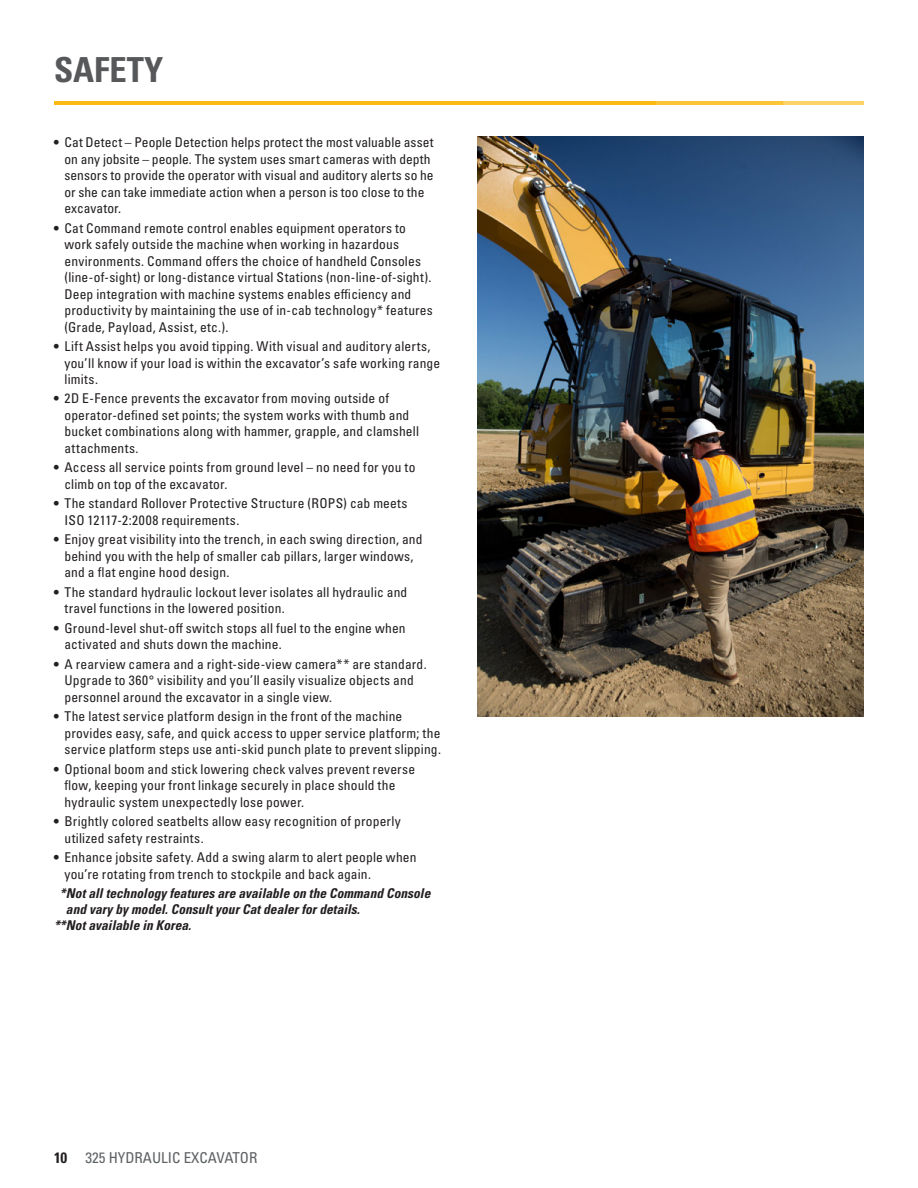
<style>
.page{position:relative;width:918px;height:1188px;background:#fff}
.page>*{position:absolute;margin:0;border:0;box-sizing:border-box;transform-origin:0 0}
.t1{font:34.5px "Univers LTCYR 67 Bold Cond";color:#57585a}
.t2{font:condensed 15px "Univers LTCYR 57";color:#5d6163}
.t3{font:condensed 13.5px/16.5px "Univers LTCYR 57";letter-spacing:.015em;color:#231f20}
.t4{font:13.5px "Univers LTCYR 67 Bold Cond Obl";color:#231f20}
.s1{font-family:"Univers LTCYR 67 Bold Cond";font-stretch:normal;color:#231f20}
</style>
<div class="page">
<hr style="left:54px;top:101px;width:601px;height:4px;background:#fcba13">
<hr style="left:654px;top:101px;width:128px;height:4px;background:#fcc437">
<hr style="left:782px;top:101px;width:82px;height:4px;background:#fdd266">
<img style="left:477px;top:137px;width:387px;height:579px">
<h1 class="t1" style="left:54px;top:48px;width:111px">SAFETY</h1>
<p class="t3" style="left:65px;top:134px;width:371px;text-indent:-11px">• Cat Detect – People Detection helps protect the most valuable asset on any jobsite – people. The system uses smart cameras with depth sensors to provide the operator with visual and auditory alerts so he or she can take immediate action when a person is too close to the excavator.</p>
<p class="t3" style="left:65px;top:219px;width:370px;text-indent:-11px">• Cat Command remote control enables equipment operators to work safely outside the machine when working in hazardous environments. Command offers the choice of handheld Consoles (line-of-sight) or long-distance virtual Stations (non-line-of-sight).<br>Deep integration with machine systems enables efficiency and productivity by maintaining the use of in-cab technology* features (Grade, Payload, Assist, etc.).</p>
<p class="t3" style="left:65px;top:338px;width:377px;text-indent:-11px">• Lift Assist helps you avoid tipping. With visual and auditory alerts, you’ll know if your load is within the excavator’s safe working range limits.</p>
<p class="t3" style="left:65px;top:390px;width:356px;text-indent:-11px">• 2D E-Fence prevents the excavator from moving outside of operator-defined set points; the system works with thumb and bucket combinations along with hammer, grapple, and clamshell attachments.</p>
<p class="t3" style="left:65px;top:459px;width:353px;text-indent:-11px">• Access all service points from ground level – no need for you to climb on top of the excavator.</p>
<p class="t3" style="left:65px;top:495px;width:345px;text-indent:-11px">• The standard Rollover Protective Structure (ROPS) cab meets<br>ISO 12117-2:2008 requirements.</p>
<p class="t3" style="left:65px;top:531px;width:360px;text-indent:-11px">• Enjoy great visibility into the trench, in each swing direction, and behind you with the help of smaller cab pillars, larger windows, and a flat engine hood design.</p>
<p class="t3" style="left:65px;top:584px;width:344px;text-indent:-11px">• The standard hydraulic lockout lever isolates all hydraulic and travel functions in the lowered position.</p>
<p class="t3" style="left:65px;top:620px;width:343px;text-indent:-11px">• Ground-level shut-off switch stops all fuel to the engine when activated and shuts down the machine.</p>
<p class="t3" style="left:65px;top:656px;width:364px;text-indent:-11px">• A rearview camera and a right-side-view camera** are standard.<br>Upgrade to 360° visibility and you’ll easily visualize objects and personnel around the excavator in a single view.</p>
<p class="t3" style="left:65px;top:708px;width:378px;text-indent:-11px">• The latest service platform design in the front of the machine provides easy, safe, and quick access to upper service platform; the service platform steps use anti-skid punch plate to prevent slipping.</p>
<p class="t3" style="left:65px;top:761px;width:352px;text-indent:-11px">• Optional boom and stick lowering check valves prevent reverse flow, keeping your front linkage securely in place should the hydraulic system unexpectedly lose power.</p>
<p class="t3" style="left:65px;top:813px;width:338px;text-indent:-11px">• Brightly colored seatbelts allow easy recognition of properly utilized safety restraints.</p>
<p class="t3" style="left:65px;top:849px;width:354px;text-indent:-11px">• Enhance jobsite safety. Add a swing alarm to alert people when you’re rotating from trench to stockpile and back again.</p>
<p class="t4" style="left:60px;top:885px;width:372px">*Not all technology features are available on the Command Console</p>
<p class="t4" style="left:66px;top:901px;width:295px">and vary by model. Consult your Cat dealer for details.</p>
<p class="t4" style="left:54px;top:917px;width:139px">**Not available in Korea.</p>
<p class="t2" style="left:54px;top:1148px;width:205px"><span class="s1">10</span> 325 HYDRAULIC EXCAVATOR</p>
</div>
